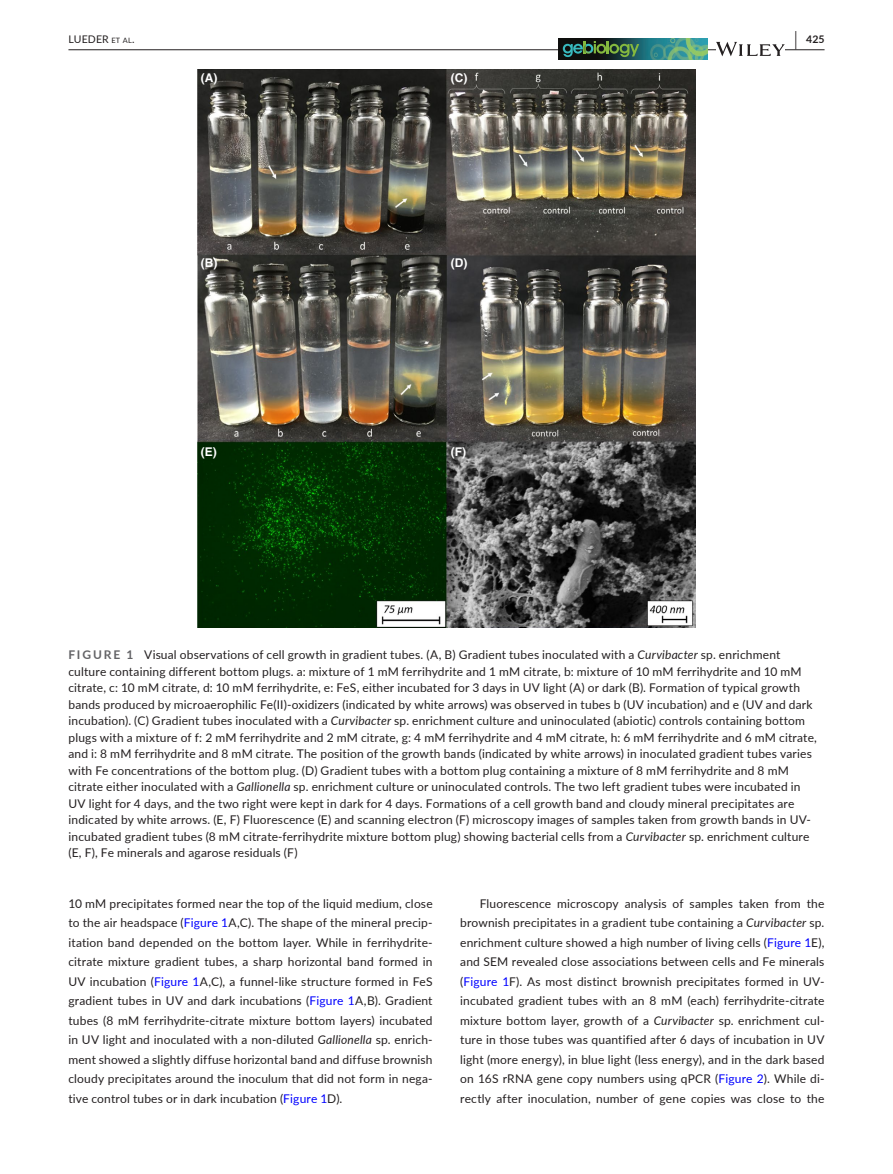
<style>
.page{position:relative;width:893px;height:1174px;background:#fff}
.page>*{position:absolute;margin:0;border:0;box-sizing:border-box;transform-origin:0 0}
.t1{font:12px/19.5px "Lato";letter-spacing:.015em;color:#231f20;text-align:justify}
.t2{font:700 12px "Helvetica";color:#fff}
.t3{font:10.5px "Lato";letter-spacing:.005em;color:#231f20}
.t4{font:700 10.5px "Lato";color:#231f20}
.s1{font-size:7.35px}
.s2{font-size:19.5px}
.s3{font-weight:700;color:#636366}
.s4{font-style:italic}
.s5{color:#00f}
</style>
<div class="page">
<hr style="left:68px;top:49px;width:756px;height:1px;background:#231f20">
<img style="left:559px;top:38px;width:149px;height:22px">
<svg style="left:563px;top:41px;width:76px;height:16px"></svg>
<svg style="left:716px;top:42px;width:69px;height:14px"></svg>
<img style="left:198px;top:69px;width:497px;height:558px">
<p class="t3" style="left:68px;top:31px;width:68px">LUEDER <span class="s1">et al</span>.</p>
<p class="t4" style="left:795px;top:31px;width:31px"><span class="s2">|</span> 425</p>
<p class="t2" style="left:201px;top:70px;width:18px">(A)</p>
<p class="t2" style="left:201px;top:256px;width:18px">(B)</p>
<p class="t2" style="left:451px;top:70px;width:18px">(C)</p>
<p class="t2" style="left:451px;top:256px;width:18px">(D)</p>
<p class="t2" style="left:201px;top:444px;width:17px">(E)</p>
<p class="t2" style="left:451px;top:444px;width:17px">(F)</p>
<p class="t1" style="left:68px;top:646px;width:750px;line-height:16.5px;text-align:left"><span class="s3">FIGURE 1</span> Visual observations of cell growth in gradient tubes. (A, B) Gradient tubes inoculated with a <span class="s4">Curvibacter</span> sp. enrichment culture containing different bottom plugs. a: mixture of 1 mM ferrihydrite and 1 mM citrate, b: mixture of 10 mM ferrihydrite and 10 mM citrate, c: 10 mM citrate, d: 10 mM ferrihydrite, e: FeS, either incubated for 3 days in UV light (A) or dark (B). Formation of typical growth bands produced by microaerophilic Fe(II)-oxidizers (indicated by white arrows) was observed in tubes b (UV incubation) and e (UV and dark incubation). (C) Gradient tubes inoculated with a <span class="s4">Curvibacter</span> sp. enrichment culture and uninoculated (abiotic) controls containing bottom plugs with a mixture of f: 2 mM ferrihydrite and 2 mM citrate, g: 4 mM ferrihydrite and 4 mM citrate, h: 6 mM ferrihydrite and 6 mM citrate, and i: 8 mM ferrihydrite and 8 mM citrate. The position of the growth bands (indicated by white arrows) in inoculated gradient tubes varies with Fe concentrations of the bottom plug. (D) Gradient tubes with a bottom plug containing a mixture of 8 mM ferrihydrite and 8 mM citrate either inoculated with a <span class="s4">Gallionella</span> sp. enrichment culture or uninoculated controls. The two left gradient tubes were incubated in UV light for 4 days, and the two right were kept in dark for 4 days. Formations of a cell growth band and cloudy mineral precipitates are indicated by white arrows. (E, F) Fluorescence (E) and scanning electron (F) microscopy images of samples taken from growth bands in UV&shy;incubated gradient tubes (8 mM citrate-ferrihydrite mixture bottom plug) showing bacterial cells from a <span class="s4">Curvibacter</span> sp. enrichment culture (E, F), Fe minerals and agarose residuals (F)</p>
<p class="t1" style="left:68px;top:893px;width:366px">10 mM precipitates formed near the top of the liquid medium, close to the air headspace (<span class="s5">Figure 1</span>A,C). The shape of the mineral precip&shy;itation band depended on the bottom layer. While in ferrihydrite&shy;citrate mixture gradient tubes, a sharp horizontal band formed in UV incubation (<span class="s5">Figure 1</span>A,C), a funnel-like structure formed in FeS gradient tubes in UV and dark incubations (<span class="s5">Figure 1</span>A,B). Gradient tubes (8 mM ferrihydrite-citrate mixture bottom layers) incubated in UV light and inoculated with a non-diluted <span class="s4">Gallionella</span> sp. enrich&shy;ment showed a slightly diffuse horizontal band and diffuse brownish cloudy precipitates around the inoculum that did not form in nega&shy;tive control tubes or in dark incubation (<span class="s5">Figure 1</span>D).</p>
<p class="t1" style="left:460px;top:893px;width:366px;text-indent:20px">Fluorescence microscopy analysis of samples taken from the brownish precipitates in a gradient tube containing a <span class="s4">Curvibacter</span> sp. enrichment culture showed a high number of living cells (<span class="s5">Figure 1</span>E), and SEM revealed close associations between cells and Fe minerals (<span class="s5">Figure 1</span>F). As most distinct brownish precipitates formed in UV&shy;incubated gradient tubes with an 8 mM (each) ferrihydrite-citrate mixture bottom layer, growth of a <span class="s4">Curvibacter</span> sp. enrichment cul&shy;ture in those tubes was quantified after 6 days of incubation in UV light (more energy), in blue light (less energy), and in the dark based on 16S rRNA gene copy numbers using qPCR (<span class="s5">Figure 2</span>). While di&shy;rectly after inoculation, number of gene copies was close to the</p>
</div>
